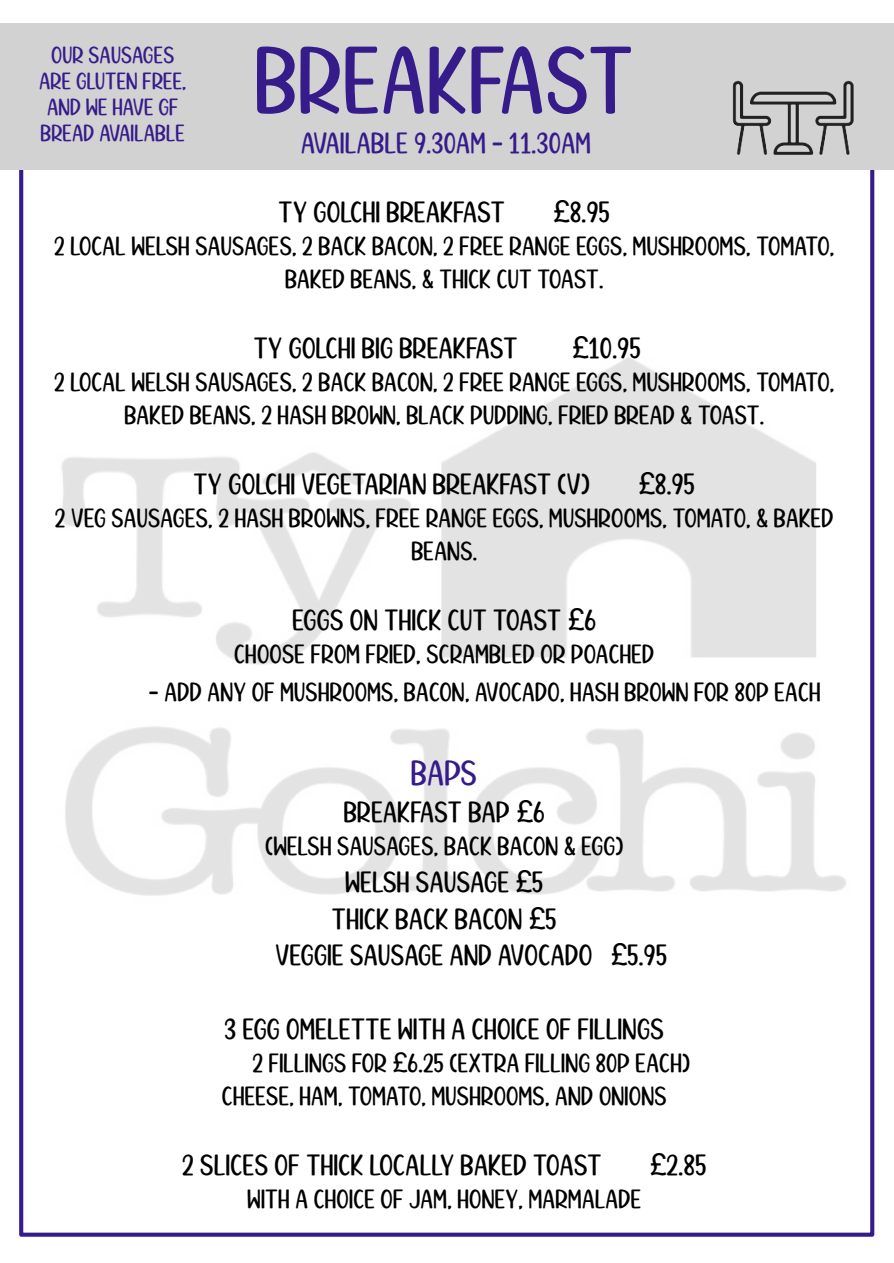
<style>
.page{position:relative;width:894px;height:1263px;background:#fff}
.page>*{position:absolute;margin:0;border:0;box-sizing:border-box;transform-origin:0 0}
.t1{font:96px "Kitchen Cookies";color:#361c8b}
.t2{font:36px "Kitchen Cookies";color:#361c8b}
.t3{font:30px "Kitchen Cookies";color:#000}
.t4{font:30px "Kitchen Cookies";color:#361c8b}
.t5{font:27px/33.2px "Kitchen Cookies";color:#000;text-align:center}
.t6{font:24px/26.1px "Kitchen Cookies";color:#361c8b;text-align:center}
.s1{font-family:"Arial"}
</style>
<div class="page">
<img style="left:61px;top:170px;width:814px;height:1010px">
<div style="left:0;top:23px;width:893px;height:147px;background:#d2d2d2"></div>
<img style="left:712px;top:80px;width:160px;height:118px">
<p class="t6" style="left:40px;top:43px;width:149px">OUR SAUSAGES<br>ARE GLUTEN FREE,<br>AND WE HAVE GF<br>BREAD AVAILABLE</p>
<h1 class="t1" style="left:257px;top:36px;width:381px">BREAKFAST</h1>
<p class="t4" style="left:302px;top:129px;width:291px">AVAILABLE 9.30AM - 11.30AM</p>
<p class="t3" style="left:279px;top:198px;width:228px">TY GOLCHI BREAKFAST</p>
<p class="t3" style="left:553px;top:198px;width:58px"><span class="s1">£</span>8.95</p>
<p class="t5" style="left:55px;top:230px;width:781px">2 LOCAL WELSH SAUSAGES, 2 BACK BACON, 2 FREE RANGE EGGS, MUSHROOMS, TOMATO,<br>BAKED BEANS, &amp; THICK CUT TOAST.</p>
<p class="t3" style="left:254px;top:334px;width:265px">TY GOLCHI BIG BREAKFAST</p>
<p class="t3" style="left:572px;top:334px;width:70px"><span class="s1">£</span>10.95</p>
<p class="t5" style="left:55px;top:366px;width:781px">2 LOCAL WELSH SAUSAGES, 2 BACK BACON, 2 FREE RANGE EGGS, MUSHROOMS, TOMATO,<br>BAKED BEANS, 2 HASH BROWN, BLACK PUDDING, FRIED BREAD &amp; TOAST.</p>
<p class="t3" style="left:194px;top:470px;width:398px">TY GOLCHI VEGETARIAN BREAKFAST (V)</p>
<p class="t3" style="left:638px;top:470px;width:58px"><span class="s1">£</span>8.95</p>
<p class="t5" style="left:56px;top:502px;width:780px">2 VEG SAUSAGES, 2 HASH BROWNS, FREE RANGE EGGS, MUSHROOMS, TOMATO, &amp; BAKED<br>BEANS.</p>
<p class="t3" style="left:293px;top:606px;width:305px">EGGS ON THICK CUT TOAST <span class="s1">£</span>6</p>
<p class="t5" style="left:235px;top:638px;width:421px">CHOOSE FROM FRIED, SCRAMBLED OR POACHED</p>
<p class="t5" style="left:149px;top:677px;width:673px">- ADD ANY OF MUSHROOMS, BACON, AVOCADO, HASH BROWN FOR 80P EACH</p>
<h2 class="t2" style="left:412px;top:756px;width:68px">BAPS</h2>
<p class="t3" style="left:344px;top:798px;width:203px">BREAKFAST BAP <span class="s1">£</span>6</p>
<p class="t5" style="left:266px;top:830px;width:360px">(WELSH SAUSAGES, BACK BACON &amp; EGG)</p>
<p class="t3" style="left:345px;top:868px;width:200px">WELSH SAUSAGE <span class="s1">£</span>5</p>
<p class="t3" style="left:332px;top:905px;width:226px">THICK BACK BACON <span class="s1">£</span>5</p>
<p class="t3" style="left:276px;top:941px;width:393px">VEGGIE SAUSAGE AND AVOCADO <span class="s1">£</span>5.95</p>
<p class="t3" style="left:225px;top:1015px;width:441px">3 EGG OMELETTE WITH A CHOICE OF FILLINGS</p>
<p class="t5" style="left:222px;top:1047px;width:469px;text-align:left;text-indent:31px">2 FILLINGS FOR <span class="s1">£</span>6.25 (EXTRA FILLING 80P EACH)<br>CHEESE, HAM, TOMATO, MUSHROOMS, AND ONIONS</p>
<p class="t3" style="left:183px;top:1151px;width:421px">2 SLICES OF THICK LOCALLY BAKED TOAST</p>
<p class="t3" style="left:650px;top:1151px;width:58px"><span class="s1">£</span>2.85</p>
<p class="t5" style="left:248px;top:1183px;width:395px">WITH A CHOICE OF JAM, HONEY, MARMALADE</p>
</div>
